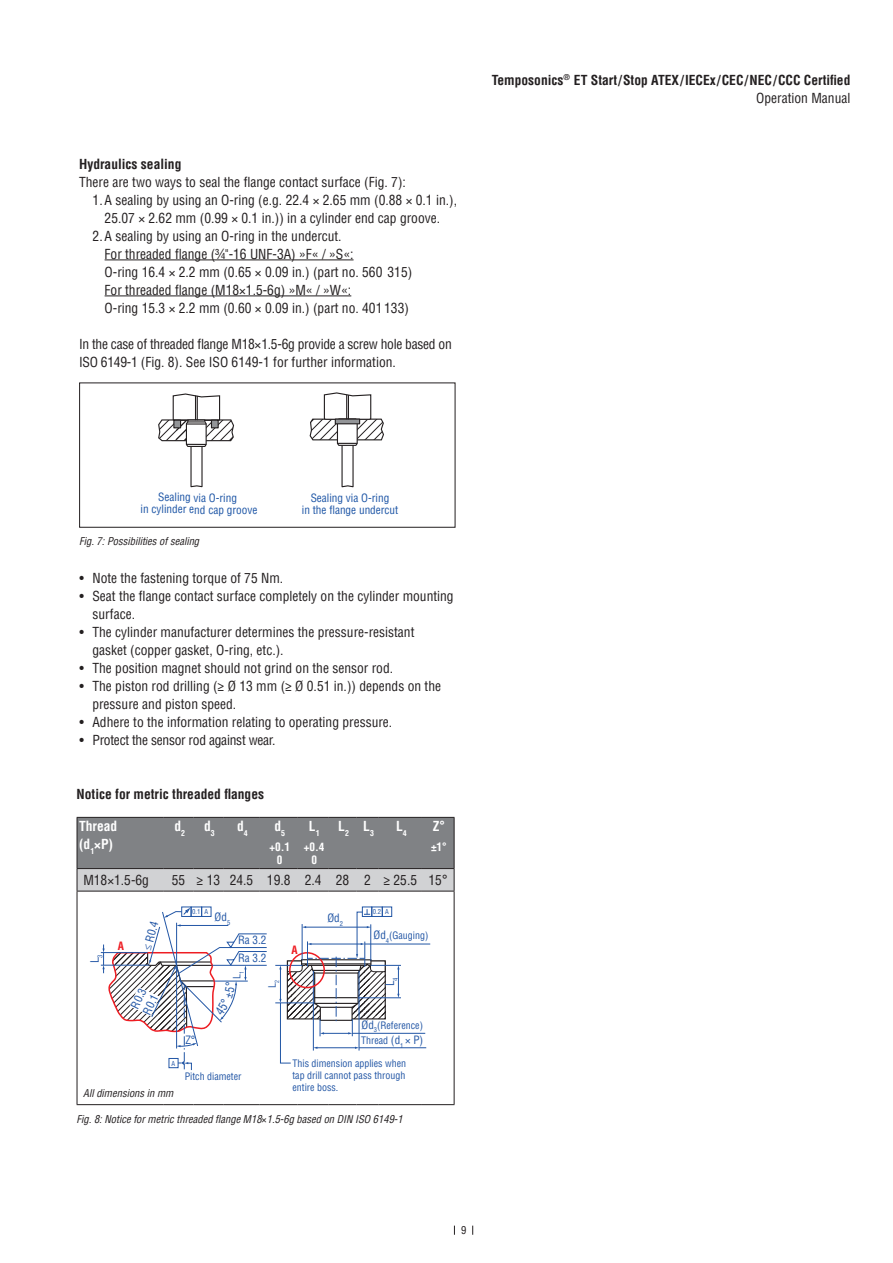
<style>
.page{position:relative;width:893px;height:1263px;background:#fff}
.page>*{position:absolute;margin:0;border:0;box-sizing:border-box;transform-origin:0 0}
.t1{font:condensed 13.5px/18px "Helvetica LT Pro";color:#231f20}
.t2{font:condensed 13.5px/18px "Helvetica LT Pro";letter-spacing:-.02em;color:#231f20}
.t3{font:700 condensed 13.5px/18px "Helvetica LT Pro";color:#231f20;text-align:right}
.t4{font:700 condensed 13.5px/18px "Helvetica LT Pro";color:#fff}
.t5{font:condensed 11.25px/12px "Helvetica LT Std";letter-spacing:-.005em;color:#1e56a6;text-align:center}
.t6{font:condensed 11.25px/18px "Helvetica LT Std";color:#2256a5}
.t7{font:700 condensed 11.25px/13.5px "Helvetica LT Pro";color:#fff;text-align:center}
.t8{font:700 condensed 11.25px "Helvetica LT Std";color:#ee1d23}
.t9{font:italic condensed 10.5px "Helvetica LT Pro";color:#231f20}
.t10{font:condensed 10.5px "Helvetica LT Pro";color:#231f20}
.t11{font:condensed 10.05px/12px "Helvetica LT Std";color:#2256a5;text-align:justify}
.t12{font:condensed 9.9px "Helvetica LT Std";color:#2256a5}
.t13{font:condensed 6.75px "Helvetica LT Std";color:#2256a5}
.s1{font-weight:400}
.s2{font-size:11.25px}
</style>
<div class="page">
<hr style="left:105px;top:260px;width:249px;height:1px;background:#231f20">
<hr style="left:105px;top:296px;width:246px;height:1px;background:#231f20">
<hr style="left:77px;top:891px;width:1px;height:213px;background:#231f20">
<hr style="left:454px;top:891px;width:1px;height:213px;background:#231f20">
<hr style="left:77px;top:1104px;width:87px;height:1px;background:#231f20">
<svg style="left:164px;top:1104px;width:29px;height:1px"></svg>
<hr style="left:193px;top:1104px;width:30px;height:1px;background:#231f20">
<hr style="left:223px;top:1104px;width:37px;height:1px;background:#231f20">
<hr style="left:260px;top:1104px;width:38px;height:1px;background:#231f20">
<hr style="left:298px;top:1104px;width:31px;height:1px;background:#231f20">
<svg style="left:329px;top:1104px;width:50px;height:1px"></svg>
<hr style="left:379px;top:1104px;width:43px;height:1px;background:#231f20">
<hr style="left:422px;top:1104px;width:32px;height:1px;background:#231f20">
<svg style="left:77px;top:817px;width:378px;height:75px;background:#939597"></svg>
<hr style="left:379px;top:868px;width:43px;height:1px;background:#231f20">
<hr style="left:422px;top:868px;width:32px;height:1px;background:#231f20">
<hr style="left:101px;top:952px;width:47px;height:1px;background:#2256a5">
<hr style="left:101px;top:965px;width:48px;height:1px;background:#2256a5">
<hr style="left:352px;top:1033px;width:73px;height:1px;background:#2256a5">
<hr style="left:359px;top:1047px;width:67px;height:1px;background:#2256a5">
<hr style="left:371px;top:965px;width:30px;height:1px;background:#2256a5">
<hr style="left:358px;top:997px;width:43px;height:1px;background:#2256a5">
<svg style="left:397px;top:965px;width:2px;height:33px"></svg>
<hr style="left:365px;top:944px;width:65px;height:1px;background:#2256a5">
<div style="left:191px;top:907px;width:11px;height:10px;border:1px solid #2256a5"></div>
<div style="left:382px;top:907px;width:10px;height:10px;border:1px solid #2256a5"></div>
<div style="left:362px;top:907px;width:10px;height:10px;border:1px solid #2256a5"></div>
<svg style="left:275px;top:909px;width:111px;height:154px"></svg>
<div style="left:79px;top:382px;width:376px;height:146px;border:1px solid #231f20"></div>
<svg style="left:158px;top:393px;width:76px;height:95px"></svg>
<svg style="left:309px;top:392px;width:75px;height:96px"></svg>
<svg style="left:102px;top:908px;width:165px;height:162px"></svg>
<p class="t3" style="left:79px;top:154px;width:104px">Hydraulics sealing</p>
<p class="t1" style="left:79px;top:173px;width:328px">There are two ways to seal the flange contact surface (Fig. 7):</p>
<p class="t1" style="left:93px;top:191px;width:366px">1.A sealing by using an O-ring (e.g. 22.4 × 2.65 mm (0.88 × 0.1 in.),</p>
<p class="t1" style="left:105px;top:209px;width:337px">25.07 × 2.62 mm (0.99 × 0.1 in.)) in a cylinder end cap groove.</p>
<p class="t1" style="left:93px;top:227px;width:250px">2.A sealing by using an O-ring in the undercut.</p>
<p class="t1" style="left:105px;top:245px;width:250px">For threaded flange (¾"-16 UNF-3A) »F« / »S«:</p>
<p class="t1" style="left:105px;top:262px;width:309px">O-ring 16.4 × 2.2 mm (0.65 × 0.09 in.) (part no. 560 315)</p>
<p class="t1" style="left:105px;top:280px;width:248px">For threaded flange (M18×1.5-6g) »M« / »W«:</p>
<p class="t1" style="left:105px;top:298px;width:306px">O-ring 15.3 × 2.2 mm (0.60 × 0.09 in.) (part no. 401133)</p>
<p class="t2" style="left:79px;top:334px;width:374px">In the case of threaded flange M18×1.5-6g provide a screw hole based on<br>ISO 6149-1 (Fig. 8). See ISO 6149-1 for further information.</p>
<p class="t3" style="left:492px;top:71px;width:360px">Temposonics<sup>®</sup> ET Start / Stop ATEX / IECEx / CEC / NEC / CCC Certified<br><span class="s1">Operation Manual</span></p>
<p class="t5" style="left:141px;top:491px;width:118px">Sealing via O-ring<br>in cylinder end cap groove</p>
<p class="t5" style="left:302px;top:491px;width:98px">Sealing via O-ring<br>in the flange undercut</p>
<p class="t9" style="left:79px;top:534px;width:122px">Fig. 7: Possibilities of sealing</p>
<p class="t1" style="left:80px;top:569px;width:205px">• Note the fastening torque of 75 Nm.</p>
<p class="t1" style="left:92px;top:587px;width:363px;text-indent:-13px">• Seat the flange contact surface completely on the cylinder mounting surface.</p>
<p class="t1" style="left:92px;top:623px;width:323px;text-indent:-13px">• The cylinder manufacturer determines the pressure-resistant gasket (copper gasket, O-ring, etc.).</p>
<p class="t1" style="left:80px;top:659px;width:315px">• The position magnet should not grind on the sensor rod.</p>
<p class="t1" style="left:92px;top:676px;width:350px;text-indent:-13px">• The piston rod drilling (≥ Ø 13 mm (≥ Ø 0.51 in.)) depends on the pressure and piston speed.</p>
<p class="t1" style="left:80px;top:712px;width:314px">• Adhere to the information relating to operating pressure.</p>
<p class="t2" style="left:80px;top:730px;width:197px">• Protect the sensor rod against wear.</p>
<p class="t3" style="left:77px;top:784px;width:189px">Notice for metric threaded flanges</p>
<p class="t4" style="left:79px;top:817px;width:40px">Thread (d<sub>1</sub>×P)</p>
<p class="t4" style="left:174px;top:817px;width:12px">d<sub>2</sub></p>
<p class="t4" style="left:204px;top:817px;width:12px">d<sub>3</sub></p>
<p class="t4" style="left:237px;top:817px;width:12px">d<sub>4</sub></p>
<p class="t4" style="left:274px;top:817px;width:12px">d<sub>5</sub></p>
<p class="t7" style="left:269px;top:840px;width:22px">+0.1<br>0</p>
<p class="t4" style="left:309px;top:817px;width:12px">L<sub>1</sub></p>
<p class="t7" style="left:304px;top:840px;width:22px">+0.4<br>0</p>
<p class="t4" style="left:338px;top:817px;width:37px">L<sub>2</sub> L<sub>3</sub></p>
<p class="t4" style="left:396px;top:817px;width:12px">L<sub>4</sub></p>
<p class="t4" style="left:433px;top:817px;width:14px">Z°</p>
<p class="t7" style="left:431px;top:840px;width:17px">±1°</p>
<p class="t1" style="left:83px;top:871px;width:67px">M18×1.5-6g</p>
<p class="t1" style="left:172px;top:871px;width:277px">55 ≥ 13 24.5 19.8 2.4 28 2 ≥ 25.5 15°</p>
<p class="t6" style="left:86px;top:963px;width:10px;rotate:-90deg">L<sub>3</sub></p>
<p class="t6" style="left:138px;top:948px;width:31px;rotate:-75deg">≤ R0.4</p>
<p class="t6" style="left:128px;top:1005px;width:23px;line-height:13.5px;rotate:-65deg">R0.3<br>R0.1</p>
<p class="t8" style="left:118px;top:939px;width:8px">A</p>
<p class="t13" style="left:172px;top:1059px;width:5px">A</p>
<p class="t9" style="left:83px;top:1087px;width:92px">All dimensions in mm</p>
<p class="t13" style="left:192px;top:907px;width:17px">0.1 A</p>
<p class="t13" style="left:373px;top:907px;width:17px">0.2 A</p>
<p class="t6" style="left:215px;top:908px;width:17px">Ød<sub>5</sub></p>
<p class="t6" style="left:327px;top:909px;width:17px">Ød<sub>2</sub></p>
<p class="t6" style="left:238px;top:931px;width:30px">Ra 3.2<br>Ra 3.2</p>
<p class="t8" style="left:292px;top:942px;width:8px">A</p>
<p class="t11" style="left:374px;top:930px;width:56px"><span class="s2">Ød</span><sub>4</sub>(Gauging)</p>
<p class="t6" style="left:185px;top:1031px;width:12px">Z°</p>
<p class="t12" style="left:231px;top:979px;width:9px;rotate:-90deg">L<sub>1</sub></p>
<p class="t11" style="left:185px;top:1070px;width:58px">Pitch diameter</p>
<p class="t12" style="left:266px;top:988px;width:9px;rotate:-90deg">L<sub>2</sub></p>
<p class="t6" style="left:381px;top:986px;width:10px;rotate:-90deg">L<sub>4</sub></p>
<p class="t11" style="left:362px;top:1019px;width:63px"><span class="s2">Ød</span><sub>3</sub>(Reference)</p>
<p class="t11" style="left:361px;top:1034px;width:64px">Thread <span class="s2">(d</span><sub>1</sub> <span class="s2">× P)</span></p>
<p class="t11" style="left:292px;top:1057px;width:115px">This dimension applies when tap drill cannot pass through entire boss.</p>
<p class="t9" style="left:77px;top:1112px;width:328px">Fig. 8: Notice for metric threaded flange M18×1.5-6g based on DIN ISO 6149-1</p>
<p class="t10" style="left:461px;top:1224px;width:7px">9</p>
</div>
